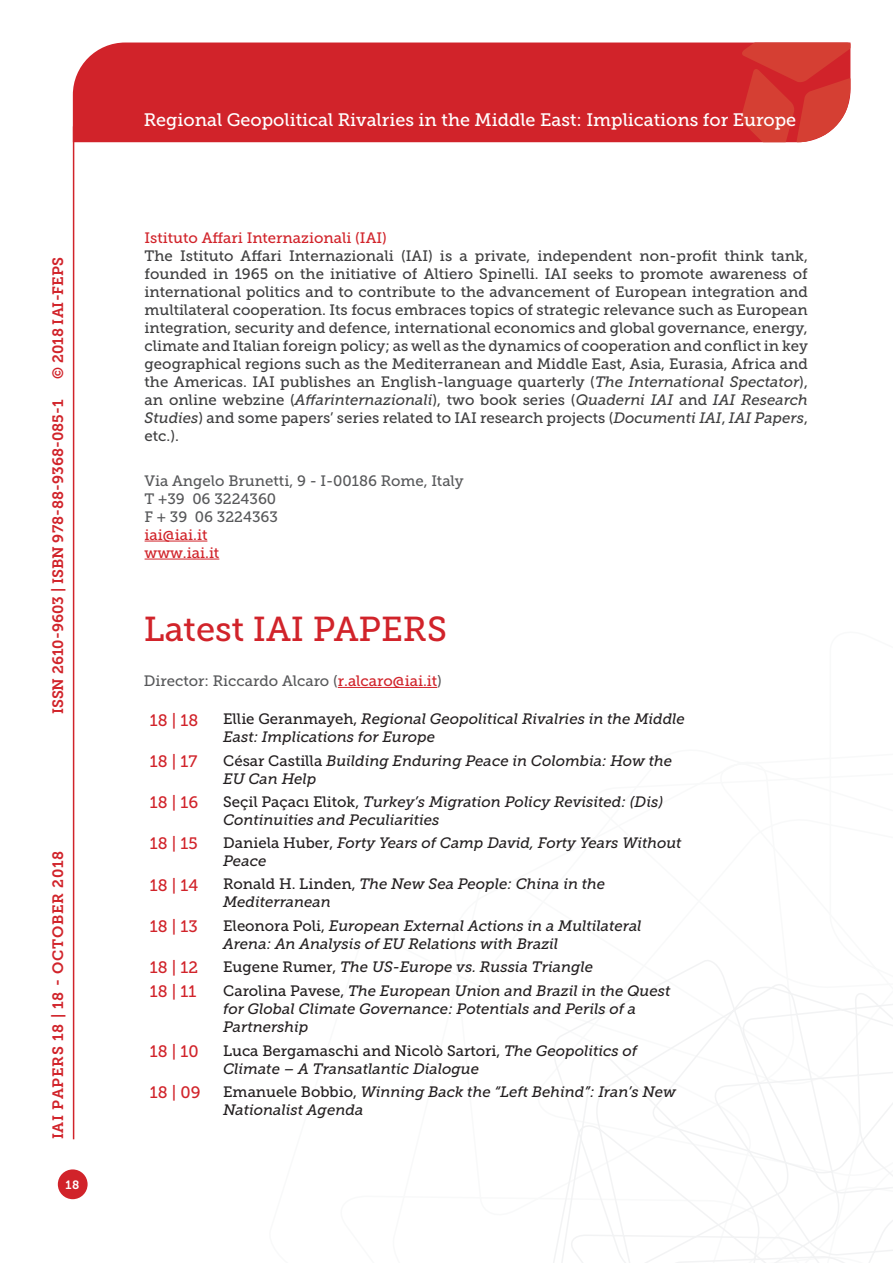
<style>
.page{position:relative;width:893px;height:1263px;background:#fff}
.page>*{position:absolute;margin:0;border:0;box-sizing:border-box;transform-origin:0 0}
.t1{font:34.5px "Museo Slab 500";color:#d1232a}
.t2{font:18px "Museo Slab 500";color:#fff}
.t3{font:16.5px "Museo Slab 500";color:#d1232a}
.t4{font:15px/18px "Museo Slab 500";color:#3e3e3f;text-align:justify}
.Elenco_paper{font:italic 15px/18px "Museo Slab 500";color:#231f20}
.t5{font:15px "Museo Slab 500";color:#57585a}
.t6{font:15px "Museo Slab 500";color:#d1232a}
.t7{font:15px "Museo Slab 700";color:#d1232a}
.t8{font:15px "Museo Slab 700";letter-spacing:.05em;color:#d1232a}
.t9{font:12px "Museo Slab 700";color:#fff}
.s1{font-style:italic}
.s2{color:#d1232a}
.s3{font-style:normal}
</style>
<div class="page">
<svg style="left:553px;top:960px;width:340px;height:303px"></svg>
<div style="left:73px;top:43px;width:668px;height:99px;background:#d1232a"></div>
<svg style="left:741px;top:43px;width:109px;height:99px;background:#d6413a"></svg>
<div style="left:58px;top:1169px;width:30px;height:30px;background:#d1232a;border-radius:50%"></div>
<hr style="left:73px;top:126px;width:1px;height:1013px;background:#d1232a">
<hr style="left:338px;top:687px;width:99px;height:1px;background:#d1232a">
<hr style="left:145px;top:541px;width:62px;height:1px;background:#d1232a">
<hr style="left:145px;top:559px;width:74px;height:1px;background:#d1232a">
<p class="t7" style="left:50px;top:379px;width:123px;rotate:-90deg">© 2018 IAI-FEPS</p>
<p class="t7" style="left:49px;top:714px;width:316px;rotate:-90deg">ISSN 2610-9603 | ISBN 978-88-9368-085-1</p>
<p class="t8" style="left:50px;top:1139px;width:290px;rotate:-90deg">IAI PAPERS 18 | 18 - OCTOBER 2018</p>
<p class="t9" style="left:66px;top:1178px;width:15px">18</p>
<p class="t2" style="left:144px;top:110px;width:654px">Regional Geopolitical Rivalries in the Middle East: Implications for Europe</p>
<p class="t6" style="left:145px;top:229px;width:244px">Istituto Affari Internazionali (IAI)</p>
<p class="t4" style="left:145px;top:247px;width:665px">The Istituto Affari Internazionali (IAI) is a private, independent non-profit think tank, founded in 1965 on the initiative of Altiero Spinelli. IAI seeks to promote awareness of international politics and to contribute to the advancement of European integration and multilateral cooperation. Its focus embraces topics of strategic relevance such as European integration, security and defence, international economics and global governance, energy, climate and Italian foreign policy; as well as the dynamics of cooperation and conflict in key geographical regions such as the Mediterranean and Middle East, Asia, Eurasia, Africa and the Americas. IAI publishes an English-language quarterly (<span class="s1">The International Spectator</span>), an online webzine (<span class="s1">Affarinternazionali</span>), two book series (<span class="s1">Quaderni IAI</span> and <span class="s1">IAI Research Studies</span>) and some papers’ series related to IAI research projects (<span class="s1">Documenti IAI</span>, <span class="s1">IAI Papers</span>, etc.).</p>
<p class="t5" style="left:145px;top:472px;width:321px">Via Angelo Brunetti, 9 - I-00186 Rome, Italy</p>
<p class="t5" style="left:145px;top:490px;width:133px">T +39 06 3224360</p>
<p class="t5" style="left:145px;top:508px;width:135px">F + 39 06 3224363</p>
<p class="t6" style="left:145px;top:526px;width:64px">iai@iai.it</p>
<p class="t6" style="left:145px;top:544px;width:76px">www.iai.it</p>
<p class="t1" style="left:144px;top:610px;width:305px">Latest IAI PAPERS</p>
<p class="t5" style="left:144px;top:672px;width:300px">Director: Riccardo Alcaro (<span class="s2">r.alcaro@iai.it</span>)</p>
<p class="t3" style="left:150px;top:711px;width:50px">18 | 18</p>
<p class="Elenco_paper" style="left:223px;top:710px;width:463px"><span class="s3">Ellie Geranmayeh,</span> Regional Geopolitical Rivalries in the Middle<br>East: Implications for Europe</p>
<p class="t3" style="left:150px;top:752px;width:49px">18 | 17</p>
<p class="Elenco_paper" style="left:223px;top:752px;width:451px"><span class="s3">César Castilla</span> Building Enduring Peace in Colombia: How the<br>EU Can Help</p>
<p class="t3" style="left:150px;top:793px;width:50px">18 | 16</p>
<p class="Elenco_paper" style="left:223px;top:793px;width:442px"><span class="s3">Seçil Paçacı Elitok,</span> Turkey’s Migration Policy Revisited: (Dis)<br>Continuities and Peculiarities</p>
<p class="t3" style="left:150px;top:834px;width:49px">18 | 15</p>
<p class="Elenco_paper" style="left:223px;top:834px;width:460px"><span class="s3">Daniela Huber,</span> Forty Years of Camp David, Forty Years Without<br>Peace</p>
<p class="t3" style="left:150px;top:876px;width:50px">18 | 14</p>
<p class="Elenco_paper" style="left:223px;top:875px;width:384px"><span class="s3">Ronald H. Linden,</span> The New Sea People: China in the<br>Mediterranean</p>
<p class="t3" style="left:150px;top:917px;width:49px">18 | 13</p>
<p class="Elenco_paper" style="left:223px;top:917px;width:420px"><span class="s3">Eleonora Poli,</span> European External Actions in a Multilateral<br>Arena: An Analysis of EU Relations with Brazil</p>
<p class="t3" style="left:150px;top:958px;width:50px">18 | 12</p>
<p class="Elenco_paper" style="left:223px;top:958px;width:371px"><span class="s3">Eugene Rumer,</span> The US-Europe vs. Russia Triangle</p>
<p class="t3" style="left:150px;top:982px;width:48px">18 | 11</p>
<p class="Elenco_paper" style="left:223px;top:982px;width:449px"><span class="s3">Carolina Pavese,</span> The European Union and Brazil in the Quest for Global Climate Governance: Potentials and Perils of a<br>Partnership</p>
<p class="t3" style="left:150px;top:1042px;width:50px">18 | 10</p>
<p class="Elenco_paper" style="left:223px;top:1041px;width:416px"><span class="s3">Luca Bergamaschi and Nicolò Sartori,</span> The Geopolitics of<br>Climate – A Transatlantic Dialogue</p>
<p class="t3" style="left:150px;top:1083px;width:52px">18 | 09</p>
<p class="Elenco_paper" style="left:223px;top:1083px;width:454px"><span class="s3">Emanuele Bobbio,</span> Winning Back the “Left Behind”: Iran’s New<br>Nationalist Agenda</p>
</div>
